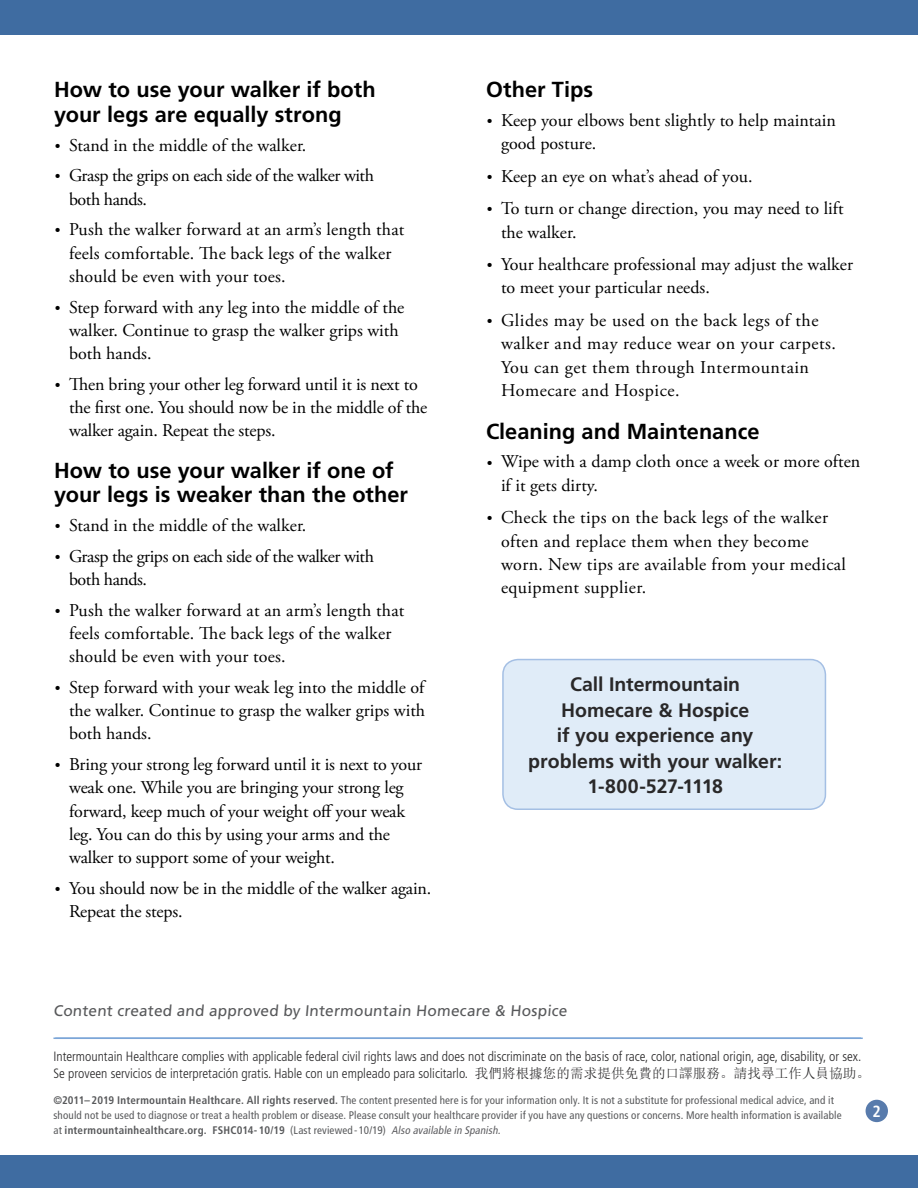
<style>
.page{position:relative;width:918px;height:1188px;background:#fff}
.page>*{position:absolute;margin:0;border:0;box-sizing:border-box;transform-origin:0 0}
.Level_1{font:700 21.75px/24.8px "Frutiger LT Std";color:#000}
.Level_2{font:700 19.5px/25.5px "Frutiger LT Std";color:#292829;text-align:center}
.t1{font:18px/23.2px "Adobe Garamond Pro";color:#000}
.t2{font:18px/23.2px "Adobe Garamond Pro";letter-spacing:.02em;color:#000}
.t3{font:18px/23.2px "Adobe Garamond Pro";letter-spacing:.03em;color:#000}
.t4{font:18px/23.2px "Adobe Garamond Pro";letter-spacing:-.025em;color:#000}
.Page_Number{font:700 condensed 16.2px "Frutiger LT Std";color:#fff}
.t5{font:15.3px "Frutiger LT Std";color:#58595b}
.t6{font:300 condensed 13.5px/16.5px "Frutiger LT Std";color:#292829}
.Footer___h6{font:condensed 10.95px/15px "Frutiger LT Std";letter-spacing:.015em;color:#58595b}
.s1{font-size:15px}
.s2{font-family:"Sim Sun";font-weight:400;font-stretch:normal}
.s3{font-weight:700}
.s4{font-style:italic;color:#5d5d60}
</style>
<div class="page">
<div style="left:0;top:0;width:918px;height:35px;background:#3f6ca1"></div>
<div style="left:0;top:1156px;width:918px;height:32px;background:#3f6ca1"></div>
<div style="left:866px;top:1100px;width:22px;height:22px;background:#587bac;border-radius:50%"></div>
<hr style="left:53px;top:1038px;width:808px;height:1px;background:#7ba6d8">
<hr style="left:55px;top:1038px;width:808px;height:1px;background:#7ba6d8">
<div style="left:503px;top:660px;width:322px;height:149px;background:#e0ecf8"></div>
<div style="left:502px;top:659px;width:324px;height:151px;border:2px solid #a4bfe4;border-radius:15px"></div>
<p class="Level_1" style="left:54px;top:77px;width:323px">How to use your walker if both your legs are equally strong</p>
<p class="t1" style="left:55px;top:134px;width:253px"><span class="s1">•</span> Stand in the middle of the walker.</p>
<p class="t4" style="left:69px;top:165px;width:306px;text-indent:-14px"><span class="s1">•</span> Grasp the grips on each side of the walker with both hands.</p>
<p class="t1" style="left:69px;top:219px;width:337px;text-indent:-14px"><span class="s1">•</span> Push the walker forward at an arm’s length that feels comfortable. The back legs of the walker should be even with your toes.</p>
<p class="t1" style="left:69px;top:296px;width:337px;text-indent:-14px"><span class="s1">•</span> Step forward with any leg into the middle of the walker. Continue to grasp the walker grips with both hands.</p>
<p class="t1" style="left:69px;top:373px;width:360px;text-indent:-14px"><span class="s1">•</span> Then bring your other leg forward until it is next to the first one. You should now be in the middle of the walker again. Repeat the steps.</p>
<p class="Level_1" style="left:54px;top:458px;width:356px">How to use your walker if one of your legs is weaker than the other</p>
<p class="t1" style="left:55px;top:514px;width:253px"><span class="s1">•</span> Stand in the middle of the walker.</p>
<p class="t4" style="left:69px;top:545px;width:306px;text-indent:-14px"><span class="s1">•</span> Grasp the grips on each side of the walker with both hands.</p>
<p class="t1" style="left:69px;top:599px;width:337px;text-indent:-14px"><span class="s1">•</span> Push the walker forward at an arm’s length that feels comfortable. The back legs of the walker should be even with your toes.</p>
<p class="t1" style="left:69px;top:676px;width:358px;text-align:justify;text-indent:-14px"><span class="s1">•</span> Step forward with your weak leg into the middle of the walker. Continue to grasp the walker grips with both hands.</p>
<p class="t1" style="left:69px;top:753px;width:354px;text-indent:-14px"><span class="s1">•</span> Bring your strong leg forward until it is next to your weak one. While you are bringing your strong leg forward, keep much of your weight off your weak leg. You can do this by using your arms and the walker to support some of your weight.</p>
<p class="t1" style="left:69px;top:877px;width:364px;text-indent:-14px"><span class="s1">•</span> You should now be in the middle of the walker again.<br>Repeat the steps.</p>
<p class="Level_1" style="left:486px;top:77px;width:109px">Other Tips</p>
<p class="t1" style="left:501px;top:109px;width:336px;text-indent:-14px"><span class="s1">•</span> Keep your elbows bent slightly to help maintain good posture.</p>
<p class="t1" style="left:487px;top:165px;width:267px"><span class="s1">•</span> Keep an eye on what’s ahead of you.</p>
<p class="t1" style="left:501px;top:198px;width:344px;text-indent:-14px"><span class="s1">•</span> To turn or change direction, you may need to lift the walker.</p>
<p class="t1" style="left:501px;top:253px;width:354px;text-indent:-14px"><span class="s1">•</span> Your healthcare professional may adjust the walker to meet your particular needs.</p>
<p class="t3" style="left:501px;top:309px;width:336px;text-indent:-14px"><span class="s1">•</span> Glides may be used on the back legs of the walker and may reduce wear on your carpets.<br>You can get them through Intermountain Homecare and Hospice.</p>
<p class="Level_1" style="left:486px;top:419px;width:275px">Cleaning and Maintenance</p>
<p class="t1" style="left:501px;top:451px;width:361px;text-indent:-14px"><span class="s1">•</span> Wipe with a damp cloth once a week or more often if it gets dirty.</p>
<p class="t2" style="left:501px;top:507px;width:347px;text-indent:-14px"><span class="s1">•</span> Check the tips on the back legs of the walker often and replace them when they become worn. New tips are available from your medical equipment supplier.</p>
<p class="Level_2" style="left:528px;top:672px;width:255px">Call Intermountain<br>Homecare &amp; Hospice<br>if you experience any problems with your walker:<br>1-800-527-1118</p>
<p class="t5" style="left:53px;top:1001px;width:517px">Content created and approved by Intermountain Homecare &amp; Hospice</p>
<p class="t6" style="left:53px;top:1048px;width:818px">Intermountain Healthcare complies with applicable federal civil rights laws and does not discriminate on the basis of race, color, national origin, age, disability, or sex.<br>Se proveen servicios de interpretación gratis. Hable con un empleado para solicitarlo. <span class="s2">我們將根據您的需求提供免費的口譯服務。請找尋工作人員協助。</span></p>
<p class="Footer___h6" style="left:53px;top:1093px;width:790px"><span class="s3">©2011–2019 Intermountain Healthcare. All rights reserved.</span> The content presented here is for your information only. It is not a substitute for professional medical advice, and it should not be used to diagnose or treat a health problem or disease. Please consult your healthcare provider if you have any questions or concerns. More health information is available at <span class="s3">intermountainhealthcare.org. FSHC014-10/19</span> (Last reviewed-10/19) <span class="s4">Also available in Spanish.</span></p>
<p class="Page_Number" style="left:873px;top:1101px;width:10px">2</p>
</div>
